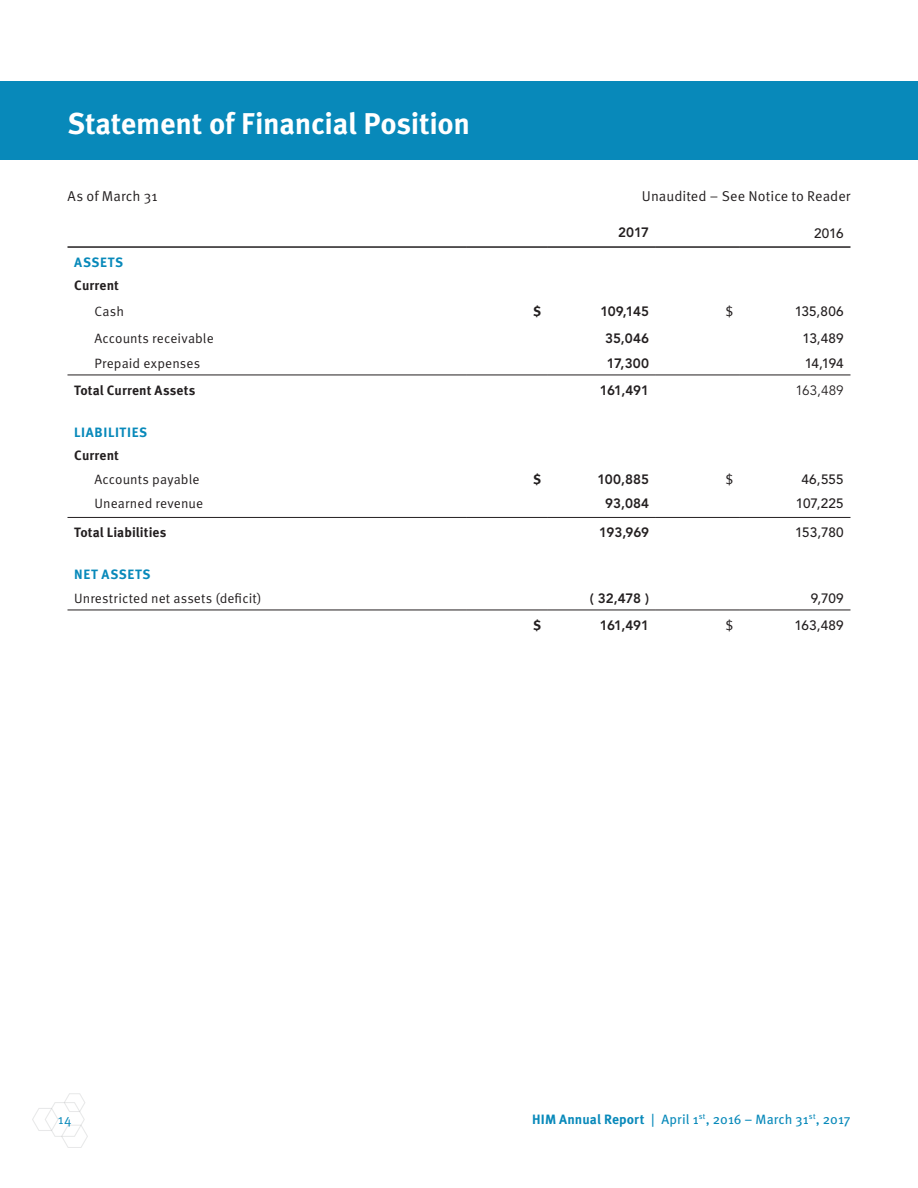
<style>
.page{position:relative;width:918px;height:1188px;background:#fff}
.page>*{position:absolute;margin:0;border:0;box-sizing:border-box;transform-origin:0 0}
.t1{font:700 30px "Meta Pro";letter-spacing:-.01em;color:#fff}
.t2{font:14.25px "Meta Pro Norm";letter-spacing:.005em;color:#231f20}
.t3{font:13.5px "Meta Pro Norm";letter-spacing:.01em;color:#231f20}
.t4{font:800 13.5px "Avenir";letter-spacing:-.01em;color:#231f20}
.t5{font:500 13.5px "Avenir";letter-spacing:.005em;color:#231f20}
.t6{font:700 13.5px "Meta Pro";letter-spacing:.005em;color:#231f20}
.t7{font:13.5px "Meta Pro";letter-spacing:.005em;color:#0889ba}
.t8{font:700 13.5px "Meta Pro";letter-spacing:.045em;color:#0889ba}
.t9{font:13.5px "Avenir";letter-spacing:.005em;color:#231f20}
.t10{font:13.5px "Meta Pro Norm";color:#0889ba}
.s1{font-weight:700}
</style>
<div class="page">
<svg style="left:32px;top:1093px;width:56px;height:55px"></svg>
<div style="left:1px;top:81px;width:917px;height:79px;background:#0889ba"></div>
<hr style="left:68px;top:246px;width:399px;height:2px;background:#231f20">
<hr style="left:467px;top:246px;width:81px;height:2px;background:#231f20">
<hr style="left:548px;top:246px;width:108px;height:2px;background:#231f20">
<hr style="left:656px;top:246px;width:84px;height:2px;background:#231f20">
<hr style="left:740px;top:246px;width:110px;height:2px;background:#231f20">
<hr style="left:68px;top:375px;width:399px;height:1px;background:#231f20">
<hr style="left:467px;top:375px;width:81px;height:1px;background:#231f20">
<hr style="left:548px;top:375px;width:108px;height:1px;background:#231f20">
<hr style="left:656px;top:375px;width:84px;height:1px;background:#231f20">
<hr style="left:740px;top:375px;width:110px;height:1px;background:#231f20">
<hr style="left:68px;top:517px;width:399px;height:1px;background:#231f20">
<hr style="left:467px;top:517px;width:81px;height:1px;background:#231f20">
<hr style="left:548px;top:517px;width:108px;height:1px;background:#231f20">
<hr style="left:656px;top:517px;width:84px;height:1px;background:#231f20">
<hr style="left:740px;top:517px;width:110px;height:1px;background:#231f20">
<hr style="left:68px;top:610px;width:399px;height:1px;background:#231f20">
<hr style="left:467px;top:610px;width:81px;height:1px;background:#231f20">
<hr style="left:548px;top:610px;width:108px;height:1px;background:#231f20">
<hr style="left:656px;top:610px;width:84px;height:1px;background:#231f20">
<hr style="left:740px;top:610px;width:110px;height:1px;background:#231f20">
<h1 class="t1" style="left:68px;top:100px;width:404px">Statement of Financial Position</h1>
<p class="t2" style="left:68px;top:185px;width:92px">As of March 31</p>
<p class="t2" style="left:642px;top:185px;width:210px">U naudited – See N otice to Reader</p>
<p class="t4" style="left:618px;top:225px;width:33px">2017</p>
<p class="t5" style="left:814px;top:225px;width:31px">2016</p>
<p class="t8" style="left:74px;top:251px;width:50px">ASSETS</p>
<p class="t6" style="left:74px;top:275px;width:46px">Current</p>
<p class="t3" style="left:94px;top:301px;width:31px">Cash</p>
<p class="t6" style="left:533px;top:300px;width:10px">$</p>
<p class="t4" style="left:600px;top:303px;width:50px">109,145</p>
<p class="t3" style="left:725px;top:301px;width:9px">$</p>
<p class="t5" style="left:795px;top:303px;width:51px">135,806</p>
<p class="t3" style="left:94px;top:328px;width:121px">Accounts receivable</p>
<p class="t4" style="left:605px;top:330px;width:46px">35,046</p>
<p class="t5" style="left:803px;top:330px;width:43px">13,489</p>
<p class="t3" style="left:94px;top:353px;width:107px">Prepaid expenses</p>
<p class="t4" style="left:607px;top:355px;width:44px">17,300</p>
<p class="t5" style="left:805px;top:356px;width:41px">14,194</p>
<p class="t6" style="left:74px;top:379px;width:123px">Total Current Assets</p>
<p class="t4" style="left:600px;top:382px;width:51px">161,491</p>
<p class="t9" style="left:795px;top:382px;width:50px">163,489</p>
<p class="t8" style="left:74px;top:421px;width:75px">LIABILITIES</p>
<p class="t6" style="left:74px;top:445px;width:46px">Current</p>
<p class="t3" style="left:94px;top:469px;width:106px">Accounts payable</p>
<p class="t6" style="left:533px;top:469px;width:10px">$</p>
<p class="t4" style="left:598px;top:471px;width:53px">100,885</p>
<p class="t3" style="left:725px;top:469px;width:9px">$</p>
<p class="t5" style="left:801px;top:472px;width:44px">46,555</p>
<p class="t3" style="left:94px;top:493px;width:110px">U nearned revenue</p>
<p class="t4" style="left:605px;top:495px;width:45px">93,084</p>
<p class="t5" style="left:796px;top:496px;width:49px">107,225</p>
<p class="t6" style="left:74px;top:522px;width:94px">Total Liabilities</p>
<p class="t4" style="left:599px;top:524px;width:51px">193,969</p>
<p class="t5" style="left:795px;top:525px;width:50px">153,780</p>
<p class="t8" style="left:74px;top:564px;width:78px">NET ASSETS</p>
<p class="t3" style="left:74px;top:588px;width:189px">U nrestricted net assets (deficit)</p>
<p class="t4" style="left:590px;top:590px;width:61px">( 32,478 )</p>
<p class="t5" style="left:811px;top:591px;width:34px">9,709</p>
<p class="t6" style="left:533px;top:614px;width:10px">$</p>
<p class="t4" style="left:600px;top:617px;width:51px">161,491</p>
<p class="t3" style="left:725px;top:615px;width:9px">$</p>
<p class="t5" style="left:795px;top:617px;width:51px">163,489</p>
<p class="t10" style="left:58px;top:1109px;width:15px">14</p>
<p class="t7" style="left:532px;top:1108px;width:320px"><span class="s1">HIM Annual Report</span> | April 1<sup>st</sup>, 2016 – March 31<sup>st</sup>, 2017</p>
</div>
